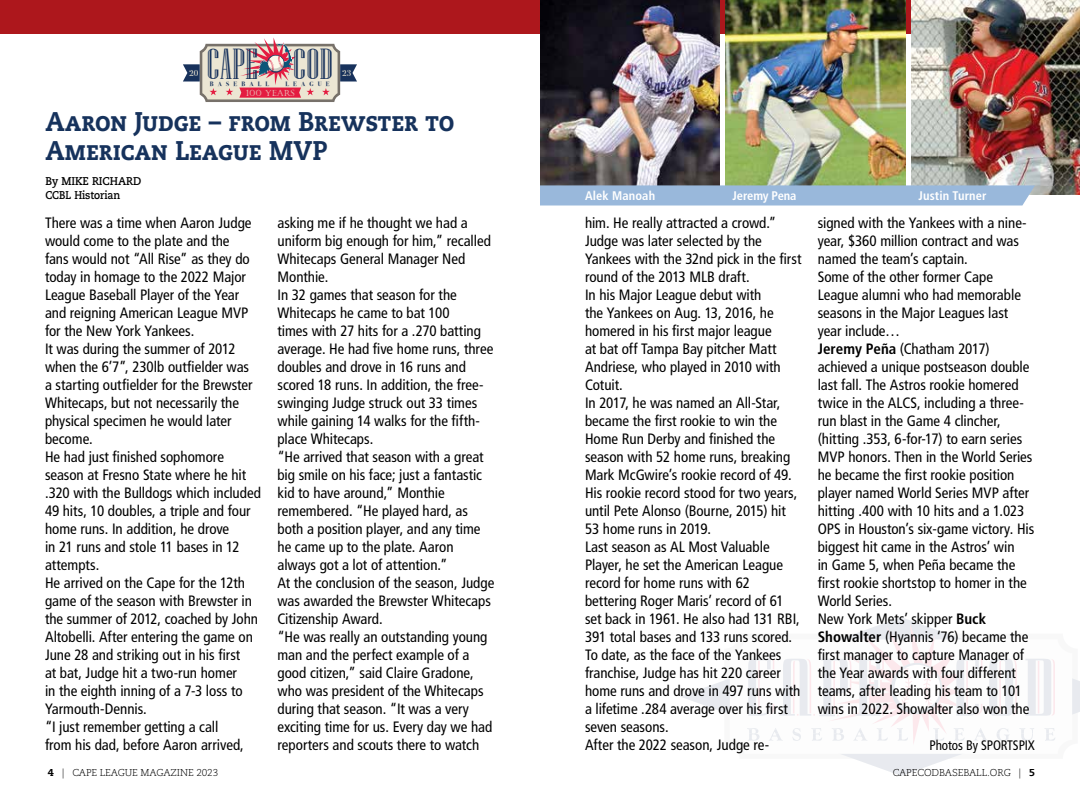
<style>
.page{position:relative;width:1080px;height:810px;background:#fff}
.page>*{position:absolute;margin:0;border:0;box-sizing:border-box;transform-origin:0 0}
.t1{font:43.25px "Niagara Engraved";letter-spacing:.01em;color:#18325c}
.t2{font:800 27px/29px "Caecilia LT Std";color:#16325c;scale:.92 1}
.t3{font:condensed 15px/18px "Frutiger LT Pro";letter-spacing:-.005em;color:#000}
.t4{font:condensed 13.75px "Frutiger LT Pro";letter-spacing:-.005em;color:#000;scale:.95 1}
.t5{font:700 condensed 12.5px "Frutiger LT Pro";letter-spacing:.01em;color:#fff}
.t6{font:700 condensed 12.5px "Frutiger LT Pro";letter-spacing:-.01em;color:#fff}
.t7{font:700 11.25px/13.5px "Caecilia LT Std";letter-spacing:-.005em;color:#000;scale:.95 1}
.t8{font:300 10px "Caecilia LT Std";letter-spacing:-.01em;color:#000}
.t9{font:8.62px "Castellar";letter-spacing:.01em;color:#ece6d3}
.t10{font:8.62px "Bodoni Svty Two ITCTT";color:#ece6d3}
.t11{font:700 6.38px "Bodoni Svty Two ITCTT";letter-spacing:.65em;color:#18325c}
.s1{font-weight:700}
.s2{font-weight:800}
</style>
<div class="page">
<svg style="left:680px;top:617px;width:400px;height:159px"></svg>
<svg style="left:730px;top:639px;width:342px;height:115px"></svg>
<svg style="left:747px;top:623px;width:308px;height:122px"></svg>
<div style="left:0;top:0;width:1080px;height:34px;background:#ad171c"></div>
<img style="left:540px;top:0;width:180px;height:185px">
<img style="left:912px;top:0;width:168px;height:194px">
<img style="left:726px;top:0;width:179px;height:185px">
<svg style="left:540px;top:185px;width:495px;height:21px;background:#9cb9da"></svg>
<svg style="left:183px;top:37px;width:174px;height:65px"></svg>
<p class="t10" style="left:189px;top:66px;width:11px">20</p>
<h1 class="t1" style="left:207px;top:41px;width:128px">CAPE COD</h1>
<p class="t11" style="left:210px;top:78px;width:61px">BASEBALL</p>
<p class="t11" style="left:285px;top:78px;width:46px">LEAGUE</p>
<p class="t9" style="left:246px;top:88px;width:51px">100 YEARS</p>
<p class="t10" style="left:342px;top:66px;width:11px">23</p>
<h2 class="t2" style="left:45px;top:107px;width:446px">Aaron Judge – from Brewster to<br>American League MVP</h2>
<p class="t7" style="left:45px;top:175px;width:103px">By MIKE RICHARD<br>CCBL Historian</p>
<p class="t5" style="left:585px;top:188px;width:72px">Alek Manoah</p>
<p class="t6" style="left:733px;top:188px;width:65px">Jeremy Pena</p>
<p class="t5" style="left:918px;top:188px;width:70px">Justin Turner</p>
<p class="t3" style="left:45px;top:214px;width:218px">There was a time when Aaron Judge would come to the plate and the<br>fans would not “All Rise” as they do today in homage to the 2022 Major<br>League Baseball Player of the Year and reigning American League MVP for the New York Yankees.<br>It was during the summer of 2012 when the 6’7”, 230lb outfielder was<br>a starting outfielder for the Brewster<br>Whitecaps, but not necessarily the physical specimen he would later become.<br>He had just finished sophomore season at Fresno State where he hit .320 with the Bulldogs which included<br>49 hits, 10 doubles, a triple and four home runs. In addition, he drove<br>in 21 runs and stole 11 bases in 12 attempts.<br>He arrived on the Cape for the 12th game of the season with Brewster in the summer of 2012, coached by John<br>Altobelli. After entering the game on<br>June 28 and striking out in his first<br>at bat, Judge hit a two-run homer<br>in the eighth inning of a 7-3 loss to<br>Yarmouth-Dennis.<br>“I just remember getting a call<br>from his dad, before Aaron arrived,</p>
<p class="t3" style="left:278px;top:214px;width:219px">asking me if he thought we had a uniform big enough for him,” recalled<br>Whitecaps General Manager Ned<br>Monthie.<br>In 32 games that season for the<br>Whitecaps he came to bat 100<br>times with 27 hits for a .270 batting average. He had five home runs, three doubles and drove in 16 runs and scored 18 runs. In addition, the free&shy;swinging Judge struck out 33 times while gaining 14 walks for the fifth&shy;place Whitecaps.<br>“He arrived that season with a great big smile on his face; just a fantastic kid to have around,” Monthie remembered. “He played hard, as both a position player, and any time he came up to the plate. Aaron always got a lot of attention.”<br>At the conclusion of the season, Judge was awarded the Brewster Whitecaps<br>Citizenship Award.<br>“He was really an outstanding young man and the perfect example of a good citizen,” said Claire Gradone, who was president of the Whitecaps during that season. “It was a very exciting time for us. Every day we had reporters and scouts there to watch</p>
<p class="t3" style="left:585px;top:214px;width:218px">him. He really attracted a crowd.”<br>Judge was later selected by the<br>Yankees with the 32nd pick in the first round of the 2013 MLB draft.<br>In his Major League debut with<br>the Yankees on Aug. 13, 2016, he homered in his first major league<br>at bat off Tampa Bay pitcher Matt<br>Andriese, who played in 2010 with<br>Cotuit.<br>In 2017, he was named an All-Star, became the first rookie to win the<br>Home Run Derby and finished the season with 52 home runs, breaking<br>Mark McGwire’s rookie record of 49.<br>His rookie record stood for two years, until Pete Alonso (Bourne, 2015) hit<br>53 home runs in 2019.<br>Last season as AL Most Valuable<br>Player, he set the American League record for home runs with 62 bettering Roger Maris’ record of 61 set back in 1961. He also had 131 RBI,<br>391 total bases and 133 runs scored.<br>To date, as the face of the Yankees franchise, Judge has hit 220 career home runs and drove in 497 runs with a lifetime .284 average over his first seven seasons.<br>After the 2022 season, Judge re-</p>
<p class="t3" style="left:818px;top:214px;width:218px">signed with the Yankees with a nine&shy;year, $360 million contract and was named the team’s captain.<br>Some of the other former Cape<br>League alumni who had memorable seasons in the Major Leagues last year include…<br><span class="s1">Jeremy Peña</span> (Chatham 2017) achieved a unique postseason double last fall. The Astros rookie homered twice in the ALCS, including a three&shy;run blast in the Game 4 clincher, (hitting .353, 6-for-17) to earn series<br>MVP honors. Then in the World Series he became the first rookie position player named World Series MVP after hitting .400 with 10 hits and a 1.023<br>OPS in Houston’s six-game victory. His biggest hit came in the Astros’ win<br>in Game 5, when Peña became the first rookie shortstop to homer in the<br>World Series.<br>New York Mets’ skipper <span class="s1">Buck<br>Showalter</span> (Hyannis ‘76) became the first manager to capture Manager of the Year awards with four different teams, after leading his team to 101 wins in 2022. Showalter also won the</p>
<p class="t4" style="left:930px;top:737px;width:113px">Photos By SPORTSPIX</p>
<p class="t8" style="left:48px;top:767px;width:172px"><span class="s2">4</span> | CAPE LEAGUE MAGAZINE 2023</p>
<p class="t8" style="left:893px;top:767px;width:144px">CAPECODBASEBALL.ORG | <span class="s2">5</span></p>
</div>
